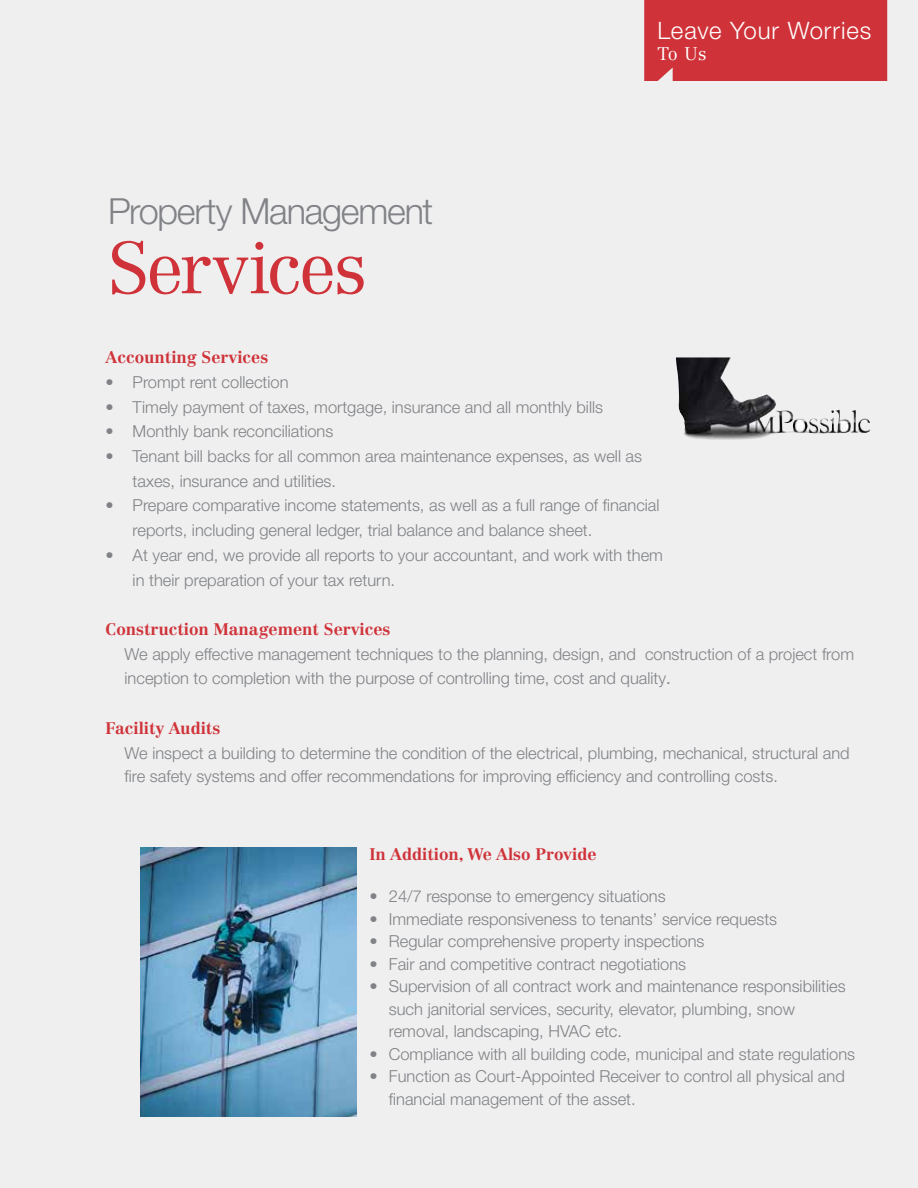
<style>
.page{position:relative;width:918px;height:1188px;background:#efeff0}
.page>*{position:absolute;margin:0;border:0;box-sizing:border-box;transform-origin:0 0}
.t1{font:300 72px "Centennial LT Std";letter-spacing:-.035em;color:#cf3339}
.t2{font:300 36px "Helvetica Neue LT Std";letter-spacing:-.035em;color:#808285}
.t3{font:300 24px "Helvetica Neue LT Std";letter-spacing:.035em;color:#fff}
.t4{font:300 18px "Centennial LT Std";color:#fff}
.t5{font:300 16.5px/24.8px "Helvetica Neue LT Std";color:#808285}
.t6{font:700 16.5px "Centennial LT Std";color:#cf3339}
.s1{font-weight:400}
</style>
<div class="page">
<div style="left:644px;top:0;width:243px;height:81px;background:#cf3339"></div>
<img style="left:676px;top:357px;width:194px;height:83px">
<img style="left:140px;top:848px;width:216px;height:268px">
<h2 class="t2" style="left:108px;top:190px;width:327px">Property Management</h2>
<h1 class="t1" style="left:108px;top:225px;width:260px">Services</h1>
<h3 class="t3" style="left:657px;top:16px;width:216px">Leave Your Worries</h3>
<p class="t4" style="left:657px;top:43px;width:51px">To Us</p>
<p class="t6" style="left:106px;top:348px;width:164px">Accounting Services</p>
<p class="t5" style="left:106px;top:369px;width:184px">• Prompt rent collection</p>
<p class="t5" style="left:106px;top:394px;width:499px">• Timely payment of taxes, mortgage, insurance and all monthly bills</p>
<p class="t5" style="left:106px;top:419px;width:229px">• Monthly bank reconciliations</p>
<p class="t5" style="left:133px;top:444px;width:511px;text-indent:-27px">• Tenant bill backs for all common area maintenance expenses, as well as taxes, insurance and utilities.</p>
<p class="t5" style="left:133px;top:493px;width:528px;text-indent:-27px">• Prepare comparative income statements, as well as a full range of financial reports, including general ledger, trial balance and balance sheet.</p>
<p class="t5" style="left:133px;top:542px;width:532px;text-indent:-27px">• At year end, we provide all reports to your accountant, and work with them in their preparation of your tax return.</p>
<p class="t6" style="left:106px;top:619px;width:286px">Construction Management Services</p>
<p class="t5" style="left:125px;top:641px;width:731px">We apply effective management techniques to the planning, design, and construction of a project from inception to completion with the purpose of controlling time, cost and quality<span class="s1">.</span></p>
<p class="t6" style="left:106px;top:718px;width:116px">Facility Audits</p>
<p class="t5" style="left:125px;top:740px;width:727px;line-height:23.9px">We inspect a building to determine the condition of the electrical, plumbing, mechanical, structural and fire safety systems and offer recommendations for improving efficiency and controlling costs.</p>
<p class="t6" style="left:369px;top:844px;width:229px">In Addition, We Also Provide</p>
<p class="t5" style="left:369px;top:884px;width:298px"><span class="s1">•</span> 24/7 response to emergency situations</p>
<p class="t5" style="left:369px;top:906px;width:409px">• Immediate responsiveness to tenants’ service requests</p>
<p class="t5" style="left:369px;top:929px;width:337px">• Regular comprehensive property inspections</p>
<p class="t5" style="left:369px;top:951px;width:318px">• Fair and competitive contract negotiations</p>
<p class="t5" style="left:389px;top:975px;width:458px;line-height:22.5px;text-indent:-20px">• Supervision of all contract work and maintenance responsibilities such janitorial services, security, elevator, plumbing, snow removal, landscaping, HVAC etc.</p>
<p class="t5" style="left:369px;top:1041px;width:487px">• Compliance with all building code, municipal and state regulations</p>
<p class="t5" style="left:389px;top:1065px;width:458px;line-height:22.5px;text-indent:-20px">• Function as Court-Appointed Receiver to control all physical and financial management of the asset.</p>
</div>
